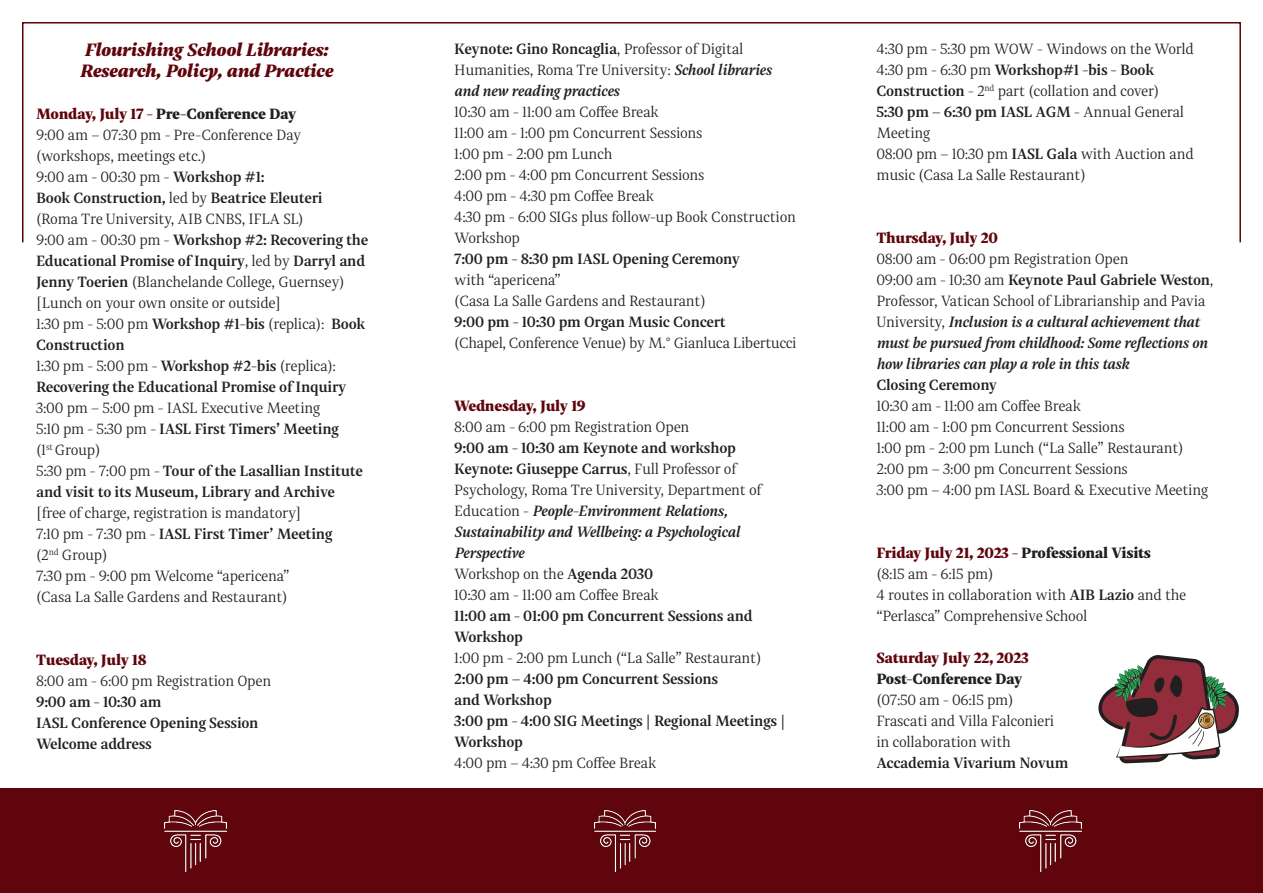
<style>
.page{position:relative;width:1263px;height:893px;background:#fff}
.page>*{position:absolute;margin:0;border:0;box-sizing:border-box;transform-origin:0 0}
.t1{font:italic 900 18px "Indivisa Text Serif";letter-spacing:-.02em;color:#5f050b}
.t2{font:15px/21px "Indivisa Text Serif";letter-spacing:-.02em;color:#231f20}
.t3{font:700 15px/21px "Indivisa Text Serif";letter-spacing:-.02em;color:#231f20}
.t4{font:italic 700 15px/21px "Indivisa Text Serif";letter-spacing:-.02em;color:#231f20}
.t5{font:900 15px/21px "Indivisa Text Serif";letter-spacing:-.02em;color:#5f050b}
.t6{font:900 15px "Indivisa Text Serif";letter-spacing:-.02em;color:#231f20}
.s1{color:#5f050b}
.s2{font-weight:700}
.s3{font-weight:400}
.s4{font-weight:700;font-style:italic}
.s5{font-style:normal}
.s6{font-weight:400;font-style:normal}
.s7{color:#231f20}
</style>
<div class="page">
<div style="left:0;top:788px;width:1263px;height:105px;background:#5f050b"></div>
<div style="left:22px;top:22px;width:1219px;height:221px;border:2px solid #5f050b"></div>
<img style="left:1019px;top:810px;width:62px;height:62px">
<img style="left:594px;top:810px;width:62px;height:62px">
<img style="left:165px;top:810px;width:61px;height:62px">
<svg style="left:1098px;top:655px;width:141px;height:109px"></svg>
<p class="t1" style="left:84px;top:35px;width:245px">Flourishing School Libraries:</p>
<p class="t1" style="left:79px;top:56px;width:255px">Research, Policy, and Practice</p>
<p class="t6" style="left:36px;top:101px;width:262px"><span class="s1">Monday, July 17 -</span> Pre-Conference Day</p>
<p class="t2" style="left:36px;top:124px;width:267px">9:00 am – 07:30 pm - Pre-Conference Day (workshops, meetings etc.)</p>
<p class="t2" style="left:36px;top:166px;width:288px">9:00 am - 00:30 pm - <span class="s2">Workshop #1:<br>Book Construction,</span> led by <span class="s2">Beatrice Eleuteri </span>(Roma Tre University, AIB CNBS, IFLA SL)</p>
<p class="t3" style="left:36px;top:229px;width:334px"><span class="s3">9:00 am - 00:30 pm -</span> Workshop #2: Recovering the<br>Educational Promise of Inquiry<span class="s3">, led by</span> Darryl and<br>Jenny Toerien <span class="s3">(Blanchelande College, Guernsey)</span></p>
<p class="t2" style="left:36px;top:292px;width:246px">[Lunch on your own onsite or outside]</p>
<p class="t3" style="left:36px;top:313px;width:331px"><span class="s3">1:30 pm - 5:00 pm</span> Workshop #1-bis <span class="s3">(replica):</span> Book<br>Construction</p>
<p class="t3" style="left:36px;top:355px;width:312px"><span class="s3">1:30 pm - 5:00 pm -</span> Workshop #2-bis <span class="s3">(replica):<br></span>Recovering the Educational Promise of Inquiry</p>
<p class="t2" style="left:36px;top:397px;width:286px">3:00 pm – 5:00 pm - IASL Executive Meeting</p>
<p class="t3" style="left:36px;top:418px;width:304px"><span class="s3">5:10 pm - 5:30 pm -</span> IASL First Timers’ Meeting <span class="s3">(1</span><sup>st</sup> <span class="s3">Group)</span></p>
<p class="t3" style="left:36px;top:460px;width:328px"><span class="s3">5:30 pm - 7:00 pm -</span> Tour of the Lasallian Institute and visit to its Museum, Library and Archive <span class="s3">[free of charge, registration is mandatory]</span></p>
<p class="t2" style="left:36px;top:523px;width:298px">7:10 pm - 7:30 pm - <span class="s2">IASL First Timer’ Meeting </span>(2<sup>nd</sup> Group)</p>
<p class="t2" style="left:36px;top:565px;width:255px">7:30 pm - 9:00 pm Welcome “apericena”</p>
<p class="t2" style="left:36px;top:586px;width:253px">(Casa La Salle Gardens and Restaurant)</p>
<p class="t5" style="left:36px;top:648px;width:112px">Tuesday, July 18</p>
<p class="t2" style="left:36px;top:670px;width:237px">8:00 am - 6:00 pm Registration Open</p>
<p class="t3" style="left:36px;top:691px;width:127px">9:00 am - 10:30 am</p>
<p class="t3" style="left:36px;top:712px;width:224px">IASL Conference Opening Session</p>
<p class="t3" style="left:36px;top:733px;width:117px">Welcome address</p>
<p class="t2" style="left:454px;top:38px;width:319px"><span class="s2">Keynote: Gino Roncaglia</span>, Professor of Digital<br>Humanities, Roma Tre University: <span class="s4">School libraries and new reading practices</span></p>
<p class="t2" style="left:454px;top:101px;width:206px">10:30 am - 11:00 am Coffee Break</p>
<p class="t2" style="left:454px;top:122px;width:250px">11:00 am - 1:00 pm Concurrent Sessions</p>
<p class="t2" style="left:454px;top:143px;width:160px">1:00 pm - 2:00 pm Lunch</p>
<p class="t2" style="left:454px;top:164px;width:252px">2:00 pm - 4:00 pm Concurrent Sessions</p>
<p class="t2" style="left:454px;top:185px;width:201px">4:00 pm - 4:30 pm Coffee Break</p>
<p class="t2" style="left:454px;top:206px;width:343px">4:30 pm - 6:00 SIGs plus follow-up Book Construction<br>Workshop</p>
<p class="t3" style="left:454px;top:247px;width:287px">7:00 pm - 8:30 pm IASL Opening Ceremony</p>
<p class="t2" style="left:454px;top:269px;width:108px">with “apericena”</p>
<p class="t2" style="left:454px;top:290px;width:253px">(Casa La Salle Gardens and Restaurant)</p>
<p class="t3" style="left:454px;top:310px;width:273px">9:00 pm - 10:30 pm Organ Music Concert</p>
<p class="t2" style="left:454px;top:332px;width:344px">(Chapel, Conference Venue) by M.° Gianluca Libertucci</p>
<p class="t5" style="left:454px;top:394px;width:133px">Wednesday, July 19</p>
<p class="t2" style="left:454px;top:416px;width:237px">8:00 am - 6:00 pm Registration Open</p>
<p class="t3" style="left:454px;top:436px;width:283px">9:00 am - 10:30 am Keynote and workshop</p>
<p class="t4" style="left:454px;top:457px;width:309px"><span class="s5">Keynote: Giuseppe Carrus</span><span class="s6">, Full Professor of Psychology, Roma Tre University, Department of Education -</span> People-Environment Relations, Sustainability and Wellbeing: a Psychological Perspective</p>
<p class="t2" style="left:454px;top:563px;width:200px">Workshop on the <span class="s2">Agenda 2030</span></p>
<p class="t2" style="left:454px;top:584px;width:206px">10:30 am - 11:00 am Coffee Break</p>
<p class="t3" style="left:454px;top:604px;width:300px">11:00 am - 01:00 pm Concurrent Sessions and<br>Workshop</p>
<p class="t2" style="left:454px;top:647px;width:309px">1:00 pm - 2:00 pm Lunch (“La Salle” Restaurant)</p>
<p class="t3" style="left:454px;top:667px;width:266px">2:00 pm – 4:00 pm Concurrent Sessions and Workshop</p>
<p class="t3" style="left:454px;top:709px;width:332px">3:00 pm - 4:00 SIG Meetings | Regional Meetings |<br>Workshop</p>
<p class="t2" style="left:454px;top:752px;width:204px">4:00 pm – 4:30 pm Coffee Break</p>
<p class="t2" style="left:876px;top:38px;width:319px">4:30 pm - 5:30 pm WOW - Windows on the World</p>
<p class="t2" style="left:876px;top:59px;width:284px">4:30 pm - 6:30 pm <span class="s2">Workshop#1 -bis - Book<br>Construction</span> - 2<sup>nd</sup> part (collation and cover)</p>
<p class="t2" style="left:876px;top:101px;width:309px"><span class="s2">5:30 pm – 6:30 pm IASL AGM</span> - Annual General<br>Meeting</p>
<p class="t2" style="left:876px;top:143px;width:319px">08:00 pm – 10:30 pm <span class="s2">IASL Gala</span> with Auction and music (Casa La Salle Restaurant)</p>
<p class="t5" style="left:876px;top:226px;width:123px">Thursday, July 20</p>
<p class="t2" style="left:876px;top:248px;width:254px">08:00 am - 06:00 pm Registration Open</p>
<p class="t4" style="left:876px;top:268px;width:339px"><span class="s6">09:00 am - 10:30 am</span> <span class="s5">Keynote Paul Gabriele Weston</span><span class="s6">, Professor, Vatican School of Librarianship and Pavia University,</span> Inclusion is a cultural achievement that must be pursued from childhood: Some reflections on how libraries can play a role in this task</p>
<p class="t3" style="left:876px;top:373px;width:122px">Closing Ceremony</p>
<p class="t2" style="left:876px;top:395px;width:206px">10:30 am - 11:00 am Coffee Break</p>
<p class="t2" style="left:876px;top:416px;width:250px">11:00 am - 1:00 pm Concurrent Sessions</p>
<p class="t2" style="left:876px;top:437px;width:309px">1:00 pm - 2:00 pm Lunch (“La Salle” Restaurant)</p>
<p class="t2" style="left:876px;top:458px;width:253px">2:00 pm – 3:00 pm Concurrent Sessions</p>
<p class="t2" style="left:876px;top:479px;width:333px">3:00 pm – 4:00 pm IASL Board &amp; Executive Meeting</p>
<p class="t5" style="left:876px;top:541px;width:276px">Friday July 21, 2023 - <span class="s7">Professional Visits</span></p>
<p class="t2" style="left:876px;top:563px;width:119px">(8:15 am - 6:15 pm)</p>
<p class="t2" style="left:876px;top:584px;width:311px">4 routes in collaboration with <span class="s2">AIB Lazio</span> and the “Perlasca” Comprehensive School</p>
<p class="t5" style="left:876px;top:646px;width:154px">Saturday July 22, 2023<br><span class="s7">Post-Conference Day</span></p>
<p class="t2" style="left:876px;top:688px;width:139px">(07:50 am - 06:15 pm)</p>
<p class="t2" style="left:876px;top:709px;width:179px">Frascati and Villa Falconieri</p>
<p class="t3" style="left:876px;top:730px;width:194px"><span class="s3">in collaboration with<br></span>Accademia Vivarium Novum</p>
</div>
